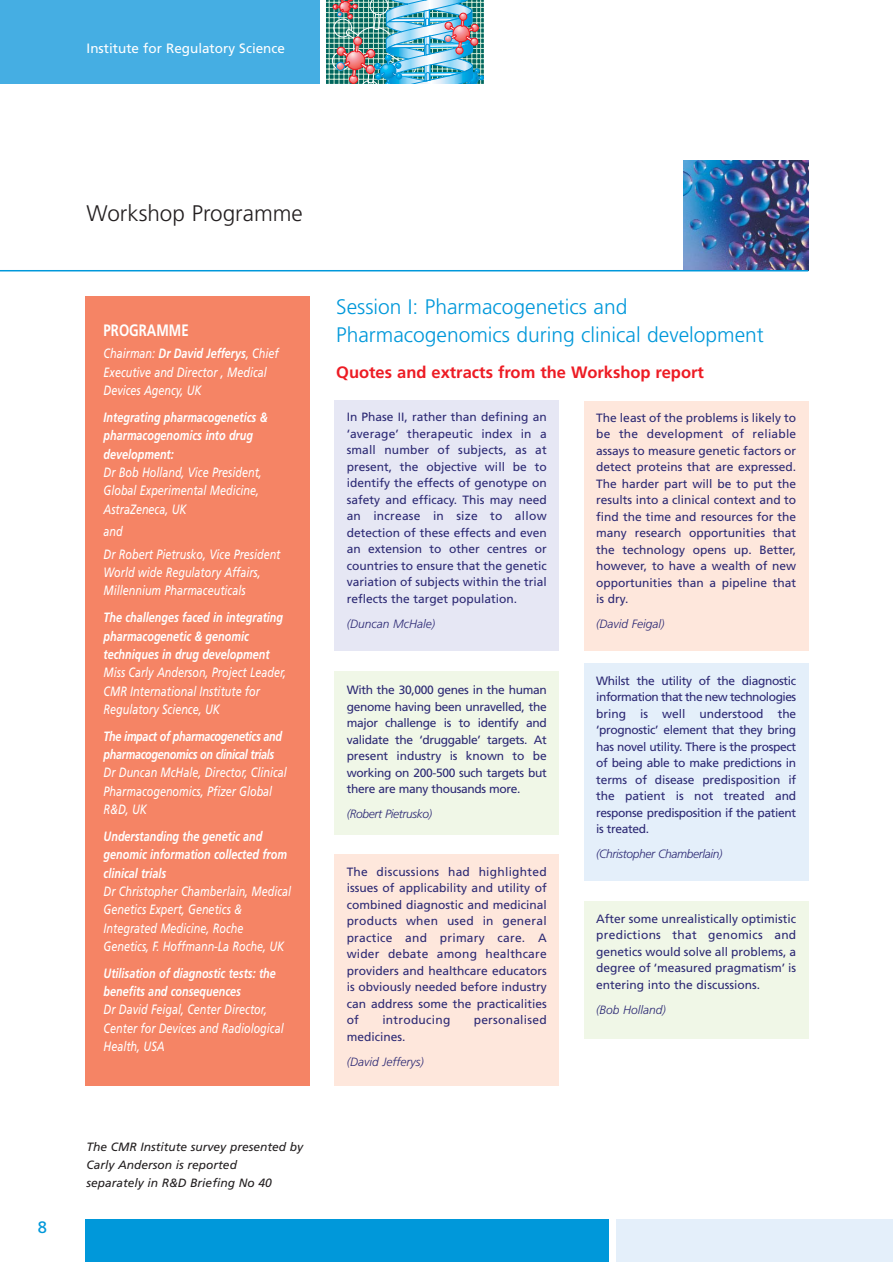
<style>
.page{position:relative;width:893px;height:1262px;background:#fff}
.page>*{position:absolute;margin:0;border:0;box-sizing:border-box;transform-origin:0 0}
.t1{font:300 22.5px "Frutiger";color:#231f20}
.t2{font:300 21px/28.5px "Frutiger";color:#0098da}
.t3{font:700 16.5px "Frutiger";color:#ed1c24}
.t4{font:700 16.5px "Frutiger";color:#fff;scale:.8 1}
.t5{font:16.5px "Frutiger";color:#0098da}
.t6{font:italic 13.5px/18.3px "Frutiger";color:#fff;scale:.8 1}
.t7{font:italic 700 13.5px/18.3px "Frutiger";color:#fff;scale:.8 1}
.t8{font:italic 700 13.5px/18.3px "Frutiger";letter-spacing:-.03em;color:#fff;scale:.8 1}
.t9{font:13.5px "Frutiger";color:#fff}
.t10{font:12px/16.5px "Frutiger";color:#2c2974;text-align:justify}
.t11{font:italic 12px/18px "Frutiger";color:#231f20}
.t12{font:italic 300 12px "Frutiger";color:#2c2974}
.t13{font:italic 300 12px "Frutiger";letter-spacing:-.03em;color:#2c2974}
.t14{font:12px "Frutiger";letter-spacing:.02em;color:#2c2974}
.s1{font-weight:700}
</style>
<div class="page">
<img style="left:326px;top:0;width:158px;height:84px">
<img style="left:683px;top:160px;width:125px;height:110px">
<div style="left:0;top:0;width:319px;height:84px;background:#45aee3"></div>
<div style="left:85px;top:1219px;width:523px;height:43px;background:#0098da"></div>
<div style="left:617px;top:1219px;width:275px;height:43px;background:#e4effa"></div>
<hr style="left:0;top:270px;width:808px;height:1px;background:#0098da">
<div style="left:334px;top:671px;width:224px;height:164px;background:#f0f7e7"></div>
<div style="left:85px;top:296px;width:224px;height:790px;background:#f58465"></div>
<div style="left:334px;top:400px;width:224px;height:251px;background:#e6e7f4"></div>
<div style="left:334px;top:855px;width:224px;height:231px;background:#fee7dc"></div>
<div style="left:584px;top:901px;width:224px;height:137px;background:#f0f7e7"></div>
<div style="left:584px;top:401px;width:224px;height:249px;background:#fee7dc"></div>
<div style="left:584px;top:663px;width:224px;height:218px;background:#e4effa"></div>
<p class="t9" style="left:87px;top:43px;width:200px">Institute for Regulatory Science</p>
<h3 class="t5" style="left:38px;top:1220px;width:11px">8</h3>
<h1 class="t1" style="left:87px;top:204px;width:218px">Workshop Programme</h1>
<h3 class="t4" style="left:104px;top:323px;width:108px">PROGRAMME</h3>
<p class="t6" style="left:104px;top:345px;width:220px">Chairman: <span class="s1">Dr David Jefferys</span>, Chief<br>Executive and Director , Medical<br>Devices Agency, UK</p>
<p class="t7" style="left:104px;top:409px;width:206px">Integrating pharmacogenetics &amp; pharmacogenomics into drug development:</p>
<p class="t6" style="left:104px;top:464px;width:199px">Dr Bob Holland, Vice President,<br>Global Experimental Medicine,<br>AstraZeneca, UK</p>
<p class="t6" style="left:104px;top:521px;width:223px;line-height:22.6px">and<br>Dr Robert Pietrusko, Vice President</p>
<p class="t6" style="left:104px;top:564px;width:198px">World wide Regulatory Affairs,<br>Millennium Pharmaceuticals</p>
<p class="t7" style="left:104px;top:609px;width:226px">The challenges faced in integrating pharmacogenetic &amp; genomic techniques in drug development</p>
<p class="t6" style="left:104px;top:664px;width:230px">Miss Carly Anderson, Project Leader,<br>CMR International Institute for<br>Regulatory Science, UK</p>
<p class="t8" style="left:104px;top:728px;width:225px">The impact of pharmacogenetics and pharmacogenomics on clinical trials</p>
<p class="t6" style="left:104px;top:764px;width:230px">Dr Duncan McHale, Director, Clinical<br>Pharmacogenomics, Pfizer Global<br>R&amp;D, UK</p>
<p class="t7" style="left:104px;top:828px;width:231px">Understanding the genetic and genomic information collected from clinical trials</p>
<p class="t6" style="left:104px;top:883px;width:236px">Dr Christopher Chamberlain, Medical<br>Genetics Expert, Genetics &amp;<br>Integrated Medicine, Roche<br>Genetics, F. Hoffmann-La Roche, UK</p>
<p class="t7" style="left:104px;top:965px;width:217px">Utilisation of diagnostic tests: the benefits and consequences</p>
<p class="t6" style="left:104px;top:1001px;width:226px">Dr David Feigal, Center Director,<br>Center for Devices and Radiological<br>Health, USA</p>
<p class="t11" style="left:87px;top:1138px;width:218px">The CMR Institute survey presented by<br>Carly Anderson is reported<br>separately in R&amp;D Briefing No 40</p>
<h2 class="t2" style="left:336px;top:293px;width:429px">Session I: Pharmacogenetics and<br>Pharmacogenomics during clinical development</h2>
<h3 class="t3" style="left:336px;top:366px;width:369px">Quotes and extracts from the Workshop report</h3>
<p class="t10" style="left:596px;top:410px;width:201px">The least of the problems is likely to be the development of reliable assays to measure genetic factors or detect proteins that are expressed.<br>The harder part will be to put the results into a clinical context and to find the time and resources for the many research opportunities that the technology opens up. Better, however, to have a wealth of new opportunities than a pipeline that is dry.</p>
<p class="t12" style="left:596px;top:619px;width:70px">(David Feigal)</p>
<p class="t10" style="left:346px;top:410px;width:201px">In Phase II, rather than defining an ‘average’ therapeutic index in a small number of subjects, as at present, the objective will be to identify the effects of genotype on safety and efficacy. This may need an increase in size to allow detection of these effects and even an extension to other centres or countries to ensure that the genetic variation of subjects within the trial reflects the target population.</p>
<p class="t12" style="left:346px;top:619px;width:90px">(Duncan McHale)</p>
<p class="t10" style="left:346px;top:682px;width:201px">With the 30,000 genes in the human genome having been unravelled, the major challenge is to identify and validate the ‘druggable’ targets. At present industry is known to be working on 200-500 such targets but there are many thousands more.</p>
<p class="t13" style="left:346px;top:809px;width:87px">(Robert Pietrusko)</p>
<p class="t10" style="left:346px;top:864px;width:201px">The discussions had highlighted issues of applicability and utility of combined diagnostic and medicinal products when used in general practice and primary care. A wider debate among healthcare providers and healthcare educators is obviously needed before industry can address some the practicalities of</p>
<p class="t14" style="left:382px;top:1015px;width:69px">introducing</p>
<p class="t14" style="left:473px;top:1015px;width:74px">personalised</p>
<p class="t10" style="left:346px;top:1029px;width:60px">medicines.</p>
<p class="t12" style="left:346px;top:1057px;width:79px">(David Jefferys)</p>
<p class="t10" style="left:596px;top:673px;width:201px">Whilst the utility of the diagnostic information that the new technologies bring is well understood the ‘prognostic’ element that they bring has novel utility. There is the prospect of being able to make predictions in terms of disease predisposition if the patient is not treated and response predisposition if the patient is treated.</p>
<p class="t13" style="left:596px;top:849px;width:128px">(Christopher Chamberlain)</p>
<p class="t10" style="left:596px;top:911px;width:201px">After some unrealistically optimistic predictions that genomics and genetics would solve all problems, a degree of ‘measured pragmatism’ is entering into the discussions.</p>
<p class="t12" style="left:596px;top:1004px;width:71px">(Bob Holland)</p>
</div>
